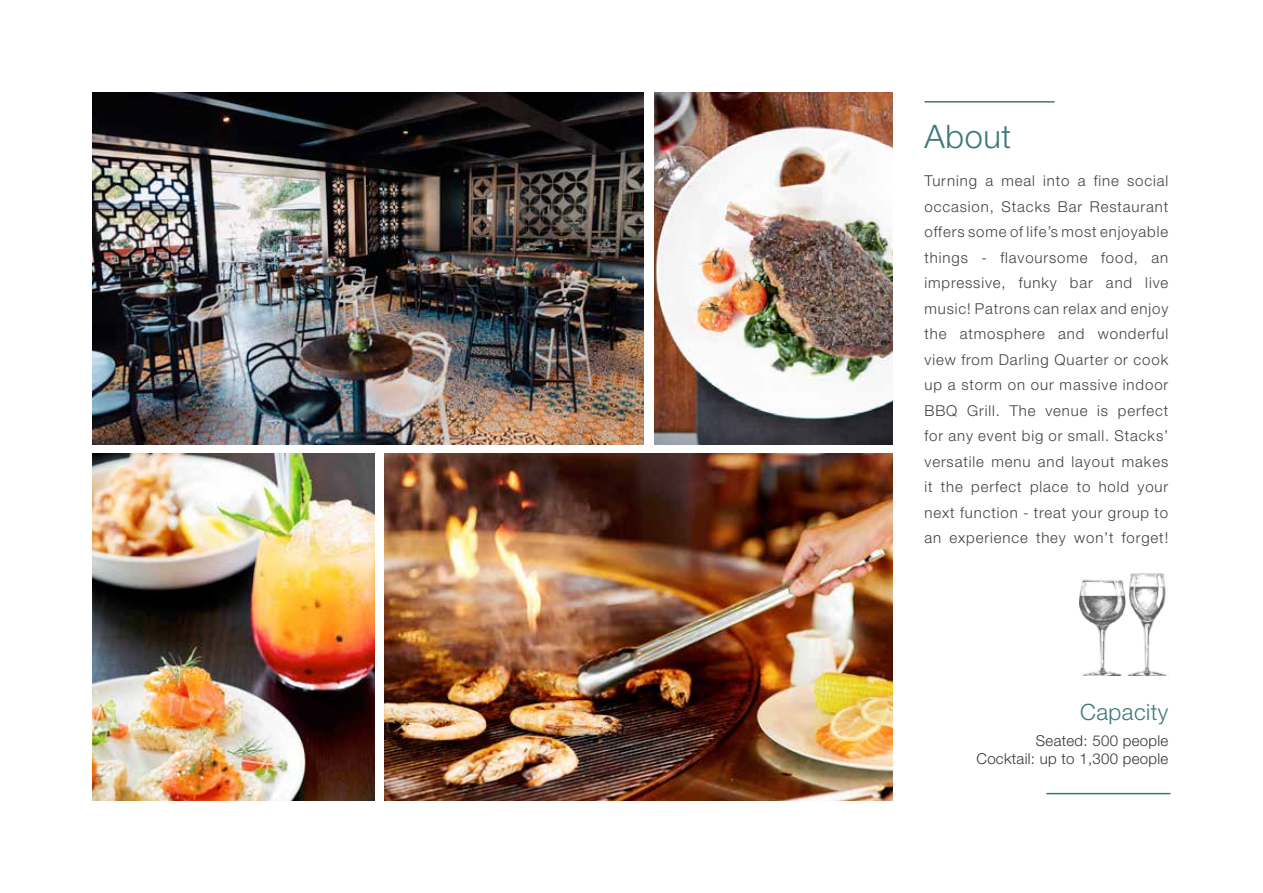
<style>
.page{position:relative;width:1263px;height:893px;background:#fff}
.page>*{position:absolute;margin:0;border:0;box-sizing:border-box;transform-origin:0 0}
.t1{font:300 32.4px "Helvetica Neue";letter-spacing:.02em;color:#3c787a}
.t2{font:300 22.5px "Helvetica Neue";letter-spacing:.02em;color:#3c787a}
.t3{font:300 15px/25.5px "Helvetica Neue";letter-spacing:.06em;color:#414141;text-align:justify}
.t4{font:300 15px/18px "Helvetica Neue";letter-spacing:.02em;color:#353535;text-align:right}
</style>
<div class="page">
<img style="left:654px;top:92px;width:238px;height:353px">
<img style="left:384px;top:453px;width:508px;height:348px">
<img style="left:92px;top:92px;width:552px;height:353px">
<img style="left:92px;top:453px;width:282px;height:348px">
<hr style="left:924px;top:101px;width:130px;height:2px;background:#3c787a">
<hr style="left:1046px;top:793px;width:124px;height:1px;background:#3c787a">
<img style="left:1080px;top:573px;width:87px;height:103px">
<h1 class="t1" style="left:924px;top:116px;width:88px">About</h1>
<p class="t3" style="left:924px;top:168px;width:245px">Turning a meal into a fine social occasion, Stacks Bar Restaurant offers some of life’s most enjoyable things - flavoursome food, an impressive, funky bar and live music! Patrons can relax and enjoy the atmosphere and wonderful view from Darling Quarter or cook up a storm on our massive indoor BBQ Grill. The venue is perfect for any event big or small. Stacks’ versatile menu and layout makes it the perfect place to hold your next function - treat your group to an experience they won’t forget!</p>
<h2 class="t2" style="left:1080px;top:699px;width:90px">Capacity</h2>
<p class="t4" style="left:976px;top:732px;width:193px">Seated: 500 people<br>Cocktail: up to 1,300 people</p>
</div>
